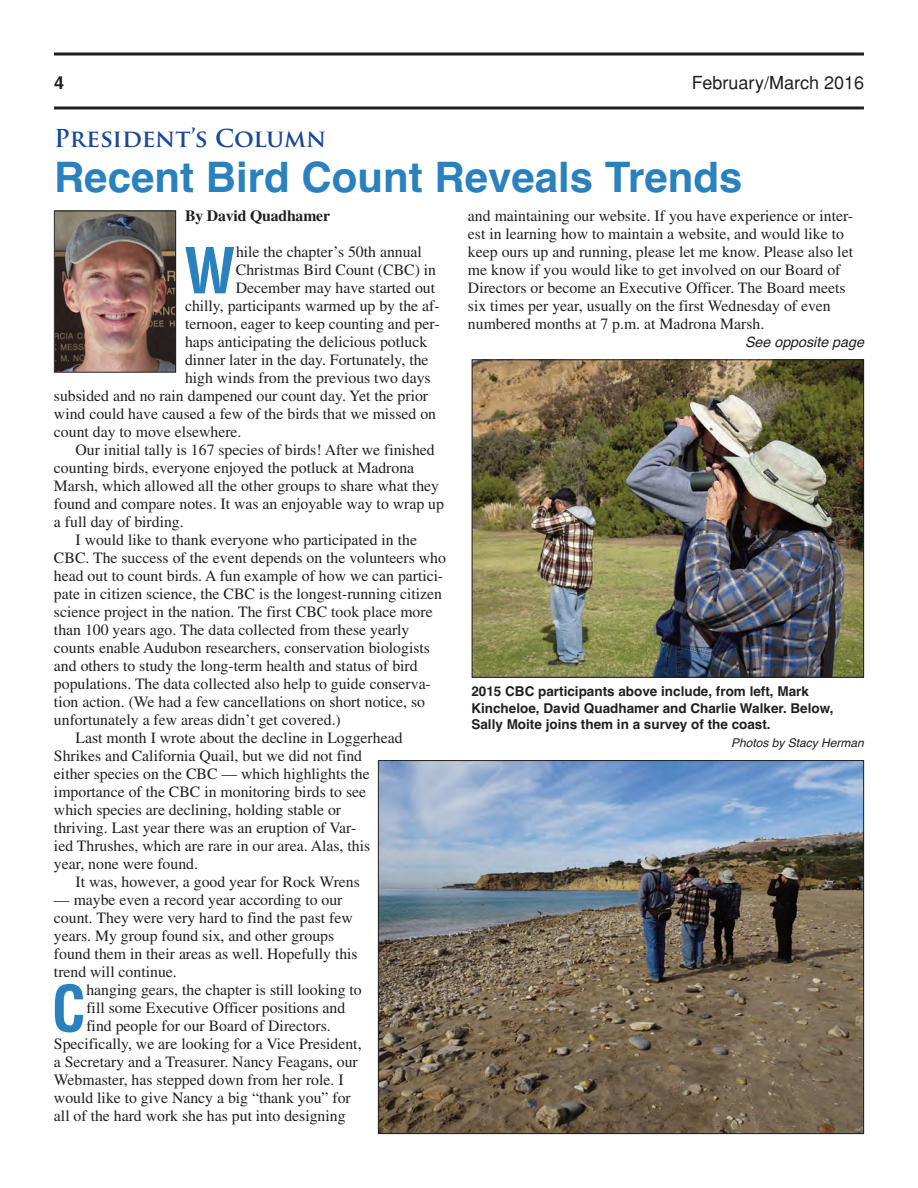
<style>
.page{position:relative;width:918px;height:1188px;background:#fff}
.page>*{position:absolute;margin:0;border:0;box-sizing:border-box;transform-origin:0 0}
.t1{font:700 condensed 61.8px "Helvetica";color:#2981be}
.t2{font:42px "Helvetica Bold TT";color:#2981be}
.t3{font:700 24px "Trajan Pro";color:#1a489c}
.t4{font:18px "Helvetica";color:#231f20}
.t5{font:18px "Helvetica Bold TT";color:#231f20}
.t6{font:15.75px/18px "Times";color:#231f20}
.t7{font:700 15.75px "Times";letter-spacing:-.01em;color:#231f20}
.t8{font:14.25px "Helvetica Oblique TT";color:#231f20}
.t9{font:13.5px/16.5px "Helvetica Bold TT";color:#231f20}
.t10{font:12px "Helvetica Oblique TT";color:#231f20}
</style>
<div class="page">
<hr style="left:54px;top:53px;width:810px;height:3px;background:#231f20">
<hr style="left:54px;top:106px;width:810px;height:3px;background:#231f20">
<img style="left:56px;top:213px;width:118px;height:158px">
<div style="left:54px;top:211px;width:122px;height:162px;border:1px solid #231f20"></div>
<img style="left:380px;top:762px;width:482px;height:370px">
<img style="left:474px;top:361px;width:388px;height:315px">
<div style="left:472px;top:359px;width:392px;height:319px;border:1px solid #231f20"></div>
<p class="t5" style="left:54px;top:72px;width:12px">4</p>
<p class="t4" style="left:692px;top:72px;width:174px">February/March 2016</p>
<h3 class="t3" style="left:54px;top:129px;width:274px">President’s Column</h3>
<h2 class="t2" style="left:54px;top:153px;width:690px">Recent Bird Count Reveals Trends</h2>
<p class="t7" style="left:185px;top:211px;width:147px">By David Quadhamer</p>
<h1 class="t1" style="left:184px;top:236px;width:53px">W</h1>
<p class="t6" style="left:236px;top:245px;width:187px">hile the chapter’s 50th annual</p>
<p class="t6" style="left:236px;top:263px;width:202px">Christmas Bird Count (CBC) in</p>
<p class="t6" style="left:236px;top:281px;width:201px">December may have started out</p>
<p class="t6" style="left:185px;top:299px;width:256px">chilly, participants warmed up by the af-</p>
<p class="t6" style="left:185px;top:317px;width:256px">ternoon, eager to keep counting and per-</p>
<p class="t6" style="left:185px;top:335px;width:244px">haps anticipating the delicious potluck</p>
<p class="t6" style="left:185px;top:353px;width:245px">dinner later in the day. Fortunately, the</p>
<p class="t6" style="left:185px;top:371px;width:247px">high winds from the previous two days</p>
<p class="t6" style="left:54px;top:389px;width:376px">subsided and no rain dampened our count day. Yet the prior</p>
<p class="t6" style="left:54px;top:407px;width:384px">wind could have caused a few of the birds that we missed on</p>
<p class="t6" style="left:54px;top:425px;width:189px">count day to move elsewhere.</p>
<p class="t6" style="left:76px;top:443px;width:361px">Our initial tally is 167 species of birds! After we finished</p>
<p class="t6" style="left:54px;top:461px;width:362px">counting birds, everyone enjoyed the potluck at Madrona</p>
<p class="t6" style="left:54px;top:479px;width:387px">Marsh, which allowed all the other groups to share what they</p>
<p class="t6" style="left:54px;top:497px;width:392px">found and compare notes. It was an enjoyable way to wrap up</p>
<p class="t6" style="left:54px;top:515px;width:131px">a full day of birding.</p>
<p class="t6" style="left:76px;top:533px;width:343px">I would like to thank everyone who participated in the</p>
<p class="t6" style="left:54px;top:551px;width:393px">CBC. The success of the event depends on the volunteers who</p>
<p class="t6" style="left:54px;top:569px;width:391px">head out to count birds. A fun example of how we can partici-</p>
<p class="t6" style="left:54px;top:587px;width:390px">pate in citizen science, the CBC is the longest-running citizen</p>
<p class="t6" style="left:54px;top:605px;width:380px">science project in the nation. The first CBC took place more</p>
<p class="t6" style="left:54px;top:623px;width:357px">than 100 years ago. The data collected from these yearly</p>
<p class="t6" style="left:54px;top:641px;width:377px">counts enable Audubon researchers, conservation biologists</p>
<p class="t6" style="left:54px;top:659px;width:365px">and others to study the long-term health and status of bird</p>
<p class="t6" style="left:54px;top:677px;width:378px">populations. The data collected also help to guide conserva-</p>
<p class="t6" style="left:54px;top:695px;width:373px">tion action. (We had a few cancellations on short notice, so</p>
<p class="t6" style="left:54px;top:713px;width:288px">unfortunately a few areas didn’t get covered.)</p>
<p class="t6" style="left:76px;top:731px;width:328px">Last month I wrote about the decline in Loggerhead</p>
<p class="t6" style="left:54px;top:749px;width:310px">Shrikes and California Quail, but we did not find</p>
<p class="t6" style="left:54px;top:767px;width:317px">either species on the CBC — which highlights the</p>
<p class="t6" style="left:54px;top:785px;width:314px">importance of the CBC in monitoring birds to see</p>
<p class="t6" style="left:54px;top:803px;width:289px">which species are declining, holding stable or</p>
<p class="t6" style="left:54px;top:821px;width:304px">thriving. Last year there was an eruption of Var-</p>
<p class="t6" style="left:54px;top:839px;width:318px">ied Thrushes, which are rare in our area. Alas, this</p>
<p class="t6" style="left:54px;top:857px;width:146px">year, none were found.</p>
<p class="t6" style="left:76px;top:875px;width:286px">It was, however, a good year for Rock Wrens</p>
<p class="t6" style="left:54px;top:893px;width:305px">— maybe even a record year according to our count. They were very hard to find the past few years. My group found six, and other groups found them in their areas as well. Hopefully this trend will continue.</p>
<h1 class="t1" style="left:51px;top:974px;width:36px">C</h1>
<p class="t6" style="left:86px;top:983px;width:277px">hanging gears, the chapter is still looking to</p>
<p class="t6" style="left:86px;top:1001px;width:260px">fill some Executive Officer positions and</p>
<p class="t6" style="left:86px;top:1019px;width:246px">find people for our Board of Directors.</p>
<p class="t6" style="left:54px;top:1037px;width:309px">Specifically, we are looking for a Vice President,</p>
<p class="t6" style="left:54px;top:1055px;width:305px">a Secretary and a Treasurer. Nancy Feagans, our</p>
<p class="t6" style="left:54px;top:1073px;width:291px">Webmaster, has stepped down from her role. I</p>
<p class="t6" style="left:54px;top:1091px;width:298px">would like to give Nancy a big “thank you” for</p>
<p class="t6" style="left:54px;top:1109px;width:293px">all of the hard work she has put into designing</p>
<p class="t6" style="left:468px;top:209px;width:387px">and maintaining our website. If you have experience or inter&shy;est in learning how to maintain a website, and would like to keep ours up and running, please let me know. Please also let me know if you would like to get involved on our Board of Directors or become an Executive Officer. The Board meets six times per year, usually on the first Wednesday of even numbered months at 7 p.m. at Madrona Marsh.</p>
<p class="t8" style="left:745px;top:333px;width:120px">See opposite page</p>
<p class="t9" style="left:471px;top:683px;width:364px">2015 CBC participants above include, from left, Mark<br>Kincheloe, David Quadhamer and Charlie Walker. Below,<br>Sally Moite joins them in a survey of the coast.</p>
<p class="t10" style="left:731px;top:736px;width:134px">Photos by Stacy Herman</p>
</div>
